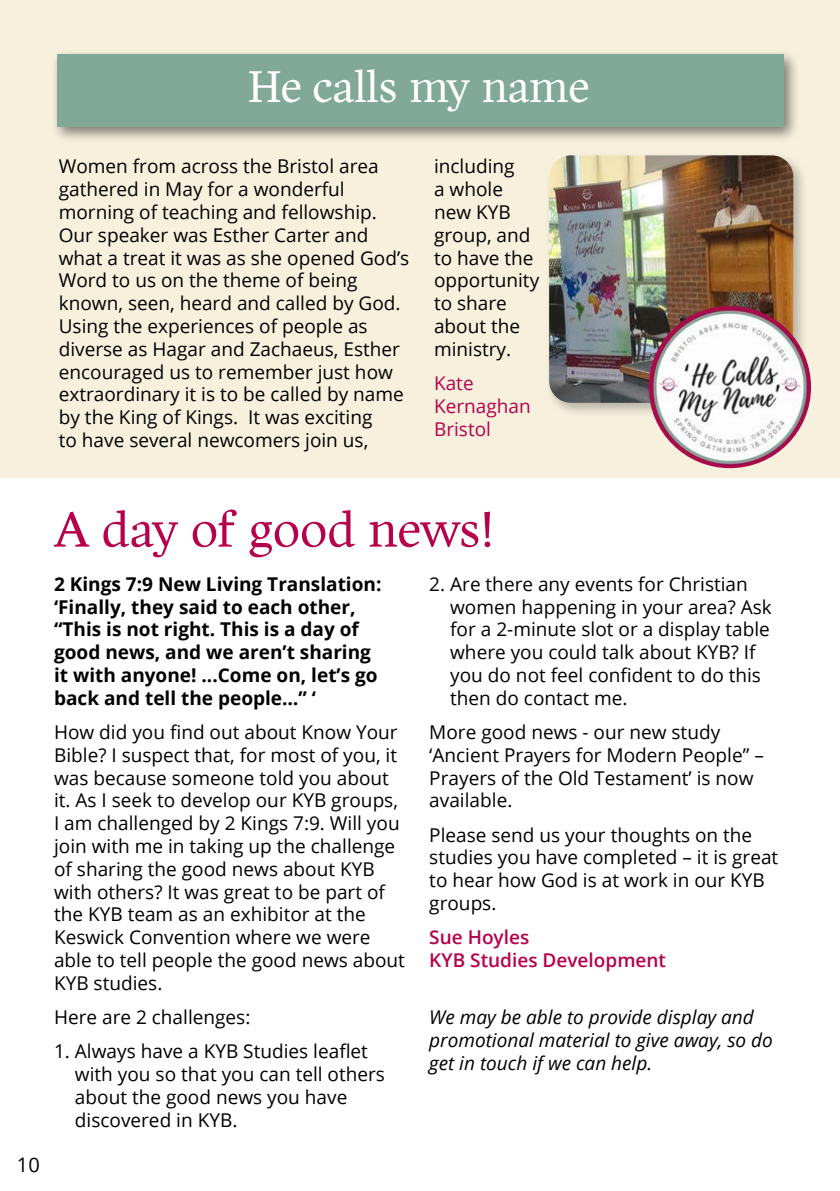
<style>
.page{position:relative;width:840px;height:1191px;background:#fff}
.page>*{position:absolute;margin:0;border:0;box-sizing:border-box;transform-origin:0 0}
.t1{font:300 50px "Harfang";letter-spacing:-.005em;color:#b6014c}
.t2{font:300 44.6px "Harfang";letter-spacing:-.01em;color:#fff}
.t3{font:20px "Open Sans";color:#000}
.t4{font:19px/22.8px "Open Sans";color:#000}
.t5{font:700 19px/22.8px "Open Sans";color:#000}
.t6{font:italic 19px/22.8px "Open Sans";color:#000}
.t7{font:600 19px/22.8px "Open Sans";color:#b6014c}
.t8{font:19px/22.8px "Open Sans";color:#b6014c}
</style>
<div class="page">
<div style="left:0;top:0;width:839px;height:477px;background:#f7f0dd"></div>
<div style="left:51px;top:48px;width:748px;height:95px;background:#000;opacity:.5"></div>
<div style="left:57px;top:54px;width:726px;height:72px;background:#82a998"></div>
<div style="left:544px;top:151px;width:263px;height:266px;background:#000;opacity:.25"></div>
<img style="left:549px;top:155px;width:244px;height:248px">
<img style="left:648px;top:306px;width:162px;height:162px;border-radius:81px">
<h2 class="t2" style="left:247px;top:60px;width:342px">He calls my name</h2>
<p class="t4" style="left:59px;top:155px;width:352px">Women from across the Bristol area gathered in May for a wonderful morning of teaching and fellowship.<br>Our speaker was Esther Carter and what a treat it was as she opened God’s Word to us on the theme of being known, seen, heard and called by God.<br>Using the experiences of people as diverse as Hagar and Zachaeus, Esther encouraged us to remember just how extraordinary it is to be called by name by the King of Kings. It was exciting<br>to have several newcomers join us,</p>
<p class="t4" style="left:434px;top:155px;width:107px">including<br>a whole new KYB group, and to have the opportunity to share about the ministry.</p>
<p class="t8" style="left:434px;top:371px;width:98px">Kate<br>Kernaghan<br>Bristol</p>
<p class="t3" style="left:17px;top:1150px;width:24px">10</p>
<h1 class="t1" style="left:54px;top:499px;width:442px">A day of good news!</h1>
<p class="t5" style="left:54px;top:572px;width:329px">2 Kings 7:9 New Living Translation: ‘Finally, they said to each other, “This is not right. This is a day of good news, and we aren’t sharing it with anyone! ...Come on, let’s go back and tell the people…” ‘</p>
<p class="t4" style="left:54px;top:720px;width:352px">How did you find out about Know Your Bible? I suspect that, for most of you, it was because someone told you about it. As I seek to develop our KYB groups, I am challenged by 2 Kings 7:9. Will you join with me in taking up the challenge of sharing the good news about KYB with others? It was great to be part of the KYB team as an exhibitor at the Keswick Convention where we were able to tell people the good news about KYB studies.</p>
<p class="t4" style="left:54px;top:1005px;width:198px">Here are 2 challenges:</p>
<p class="t4" style="left:75px;top:1039px;width:311px;text-indent:-21px">1. Always have a KYB Studies leaflet with you so that you can tell others about the good news you have discovered in KYB.</p>
<p class="t4" style="left:450px;top:572px;width:323px;text-indent:-21px">2. Are there any events for Christian women happening in your area? Ask for a 2-minute slot or a display table where you could talk about KYB? If you do not feel confident to do this then do contact me.</p>
<p class="t4" style="left:429px;top:720px;width:336px">More good news - our new study ‘Ancient Prayers for Modern People” –<br>Prayers of the Old Testament’ is now available.</p>
<p class="t4" style="left:429px;top:822px;width:350px">Please send us your thoughts on the studies you have completed – it is great to hear how God is at work in our KYB groups.</p>
<p class="t7" style="left:429px;top:925px;width:238px">Sue Hoyles<br>KYB Studies Development</p>
<p class="t6" style="left:429px;top:1005px;width:345px">We may be able to provide display and promotional material to give away, so do get in touch if we can help.</p>
</div>
